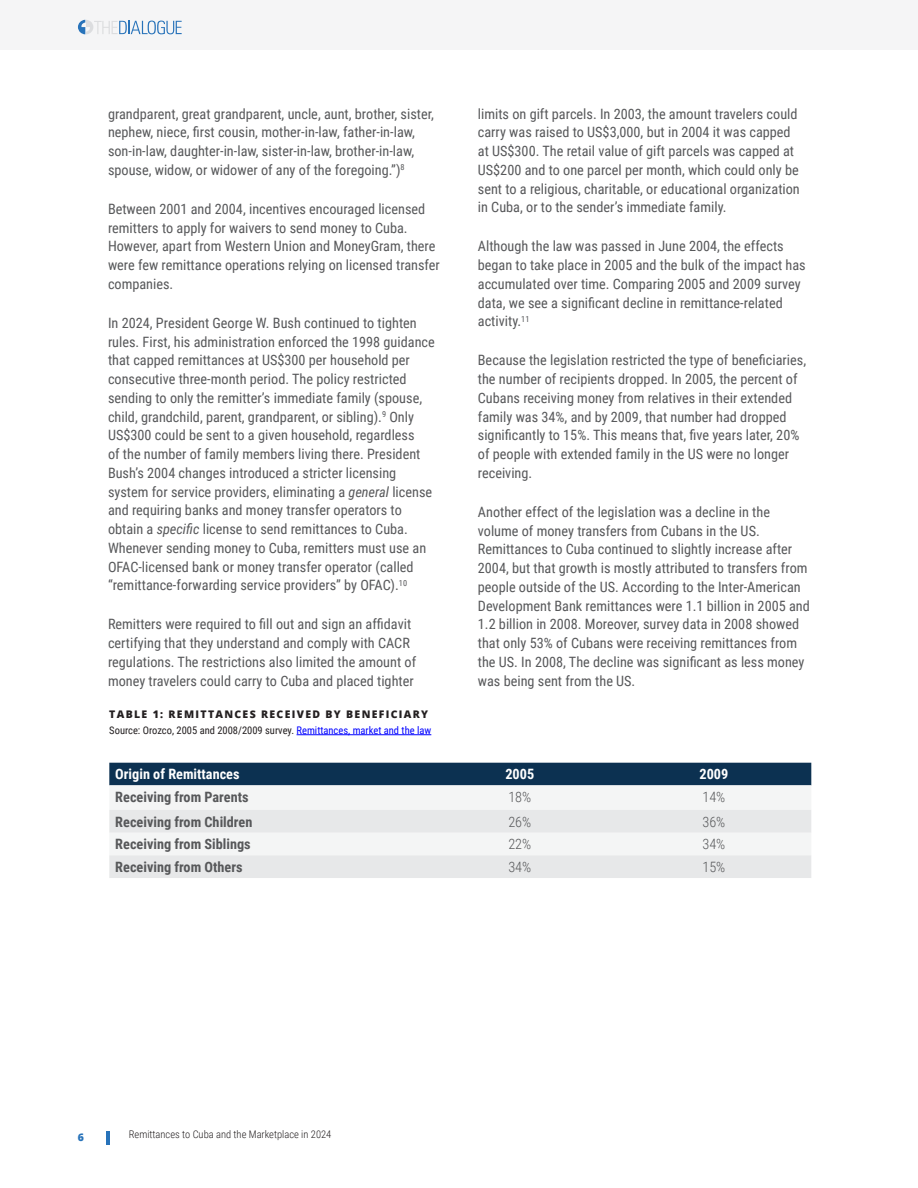
<style>
.page{position:relative;width:918px;height:1188px;background:#fff}
.page>*{position:absolute;margin:0;border:0;box-sizing:border-box;transform-origin:0 0}
.Content_-_Body_text{font:14.25px/18.8px "Roboto Condensed";color:#57585a}
.t1{font:700 14.25px "Roboto Condensed";color:#57585a}
.t2{font:700 14.25px "Roboto Condensed";color:#fff}
.t3{font:300 14.25px "Roboto Condensed";color:#57585a}
.Source{font:10.5px "Roboto Condensed";color:#231f20}
.t4{font:300 10.5px "Roboto Condensed";color:#231f20}
.Figure__Table_title{font:800 10.5px "Open Sans";letter-spacing:.125em;color:#231f20}
.t5{font:800 10.5px "Open Sans";color:#2873ba}
.s1{font-style:italic}
.s2{color:#00f}
</style>
<div class="page">
<div style="left:0;top:0;width:918px;height:50px;background:#f5f5f6"></div>
<hr style="left:106px;top:1131px;width:3px;height:14px;background:#2873ba">
<svg style="left:78px;top:20px;width:104px;height:14px"></svg>
<div style="left:109px;top:763px;width:702px;height:22px;background:#0c3151"></div>
<div style="left:109px;top:785px;width:702px;height:25px;background:#f4f5f5"></div>
<svg style="left:109px;top:810px;width:702px;height:68px;fill:#e7e8e9"></svg>
<hr style="left:297px;top:734px;width:134px;height:1px;background:#00f">
<p class="Content_-_Body_text" style="left:108px;top:104px;width:328px">grandparent, great grandparent, uncle, aunt, brother, sister, nephew, niece, first cousin, mother-in-law, father-in-law, son-in-law, daughter-in-law, sister-in-law, brother-in-law, spouse, widow, or widower of any of the foregoing.”)<sup>8</sup></p>
<p class="Content_-_Body_text" style="left:108px;top:199px;width:333px">Between 2001 and 2004, incentives encouraged licensed remitters to apply for waivers to send money to Cuba.<br>However, apart from Western Union and MoneyGram, there were few remittance operations relying on licensed transfer companies.</p>
<p class="Content_-_Body_text" style="left:108px;top:313px;width:328px">In 2024, President George W. Bush continued to tighten rules. First, his administration enforced the 1998 guidance that capped remittances at US$300 per household per consecutive three-month period. The policy restricted sending to only the remitter’s immediate family (spouse, child, grandchild, parent, grandparent, or sibling).<sup>9</sup> Only US$300 could be sent to a given household, regardless<br>of the number of family members living there. President Bush’s 2004 changes introduced a stricter licensing system for service providers, eliminating a <span class="s1">general</span> license and requiring banks and money transfer operators to obtain a <span class="s1">specific</span> license to send remittances to Cuba.<br>Whenever sending money to Cuba, remitters must use an OFAC-licensed bank or money transfer operator (called “remittance-forwarding service providers” by OFAC).<sup>10</sup></p>
<p class="Content_-_Body_text" style="left:108px;top:614px;width:310px">Remitters were required to fill out and sign an affidavit certifying that they understand and comply with CACR regulations. The restrictions also limited the amount of money travelers could carry to Cuba and placed tighter</p>
<p class="Figure__Table_title" style="left:109px;top:706px;width:320px">TABLE 1: REMITTANCES RECEIVED BY BENEFICIARY</p>
<p class="Source" style="left:109px;top:723px;width:324px">Source: Orozco, 2005 and 2008/2009 survey. <span class="s2">Remittances, market and the law</span></p>
<p class="Content_-_Body_text" style="left:478px;top:104px;width:323px">limits on gift parcels. In 2003, the amount travelers could carry was raised to US$3,000, but in 2004 it was capped at US$300. The retail value of gift parcels was capped at US$200 and to one parcel per month, which could only be sent to a religious, charitable, or educational organization in Cuba, or to the sender’s immediate family.</p>
<p class="Content_-_Body_text" style="left:478px;top:236px;width:329px">Although the law was passed in June 2004, the effects began to take place in 2005 and the bulk of the impact has accumulated over time. Comparing 2005 and 2009 survey data, we see a significant decline in remittance-related activity.<sup>11</sup></p>
<p class="Content_-_Body_text" style="left:478px;top:350px;width:330px">Because the legislation restricted the type of beneficiaries, the number of recipients dropped. In 2005, the percent of Cubans receiving money from relatives in their extended family was 34%, and by 2009, that number had dropped significantly to 15%. This means that, five years later, 20% of people with extended family in the US were no longer receiving.</p>
<p class="Content_-_Body_text" style="left:478px;top:502px;width:333px">Another effect of the legislation was a decline in the volume of money transfers from Cubans in the US.<br>Remittances to Cuba continued to slightly increase after 2004, but that growth is mostly attributed to transfers from people outside of the US. According to the Inter-American Development Bank remittances were 1.1 billion in 2005 and 1.2 billion in 2008. Moreover, survey data in 2008 showed that only 53% of Cubans were receiving remittances from the US. In 2008, The decline was significant as less money was being sent from the US.</p>
<p class="t2" style="left:115px;top:764px;width:126px">Origin of Remittances</p>
<p class="t2" style="left:505px;top:764px;width:30px">2005</p>
<p class="t2" style="left:699px;top:764px;width:30px">2009</p>
<p class="t1" style="left:115px;top:787px;width:135px">Receiving from Parents</p>
<p class="t3" style="left:508px;top:787px;width:24px">18%</p>
<p class="t3" style="left:702px;top:787px;width:24px">14%</p>
<p class="t1" style="left:115px;top:812px;width:139px">Receiving from Children</p>
<p class="t3" style="left:508px;top:812px;width:24px">26%</p>
<p class="t3" style="left:702px;top:812px;width:24px">36%</p>
<p class="t1" style="left:115px;top:834px;width:137px">Receiving from Siblings</p>
<p class="t3" style="left:508px;top:834px;width:24px">22%</p>
<p class="t3" style="left:702px;top:834px;width:24px">34%</p>
<p class="t1" style="left:115px;top:857px;width:129px">Receiving from Others</p>
<p class="t3" style="left:508px;top:857px;width:24px">34%</p>
<p class="t3" style="left:702px;top:857px;width:24px">15%</p>
<p class="t5" style="left:78px;top:1129px;width:8px">6</p>
<p class="t4" style="left:129px;top:1127px;width:204px">Remittances to Cuba and the Marketplace in 2024</p>
</div>
